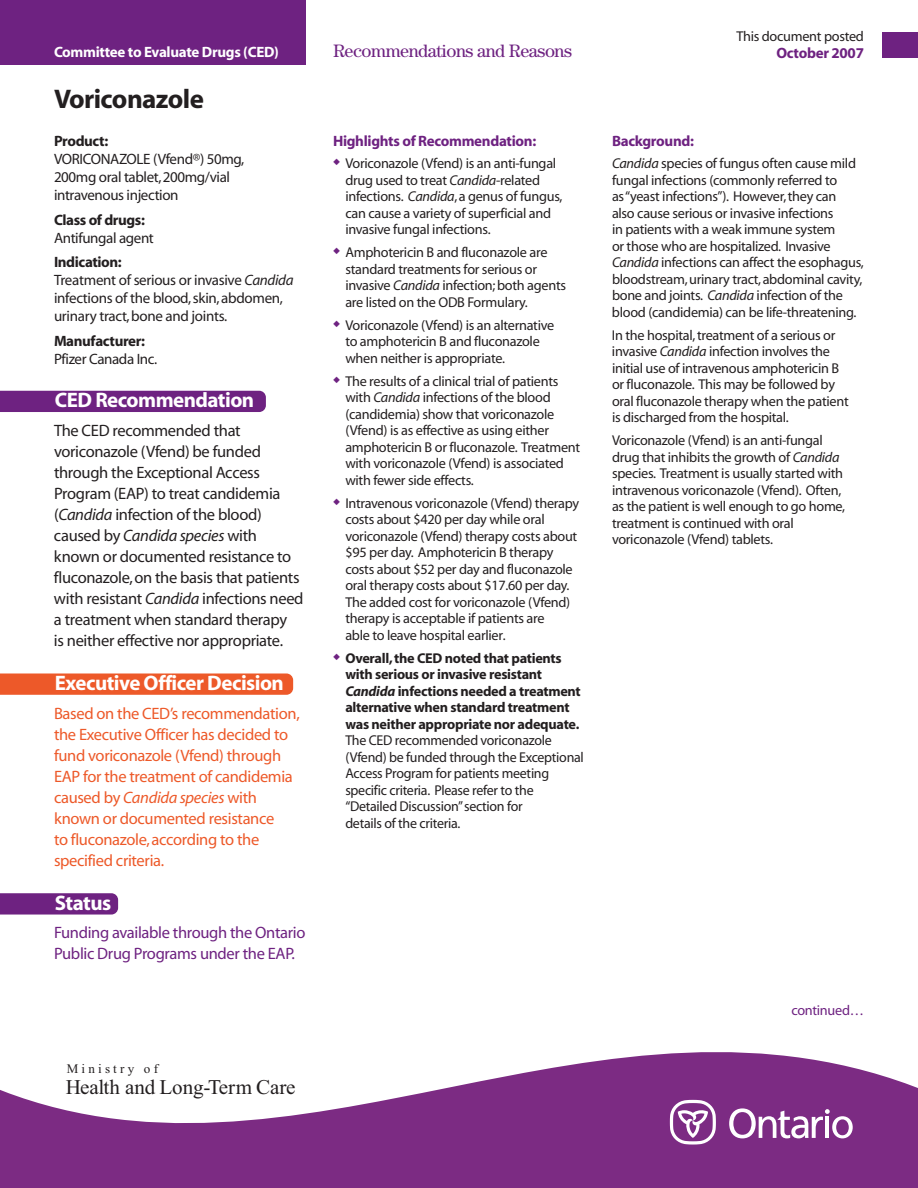
<style>
.page{position:relative;width:918px;height:1188px;background:#fff}
.page>*{position:absolute;margin:0;border:0;box-sizing:border-box;transform-origin:0 0}
.t1{font:27px "Myriad MM 700 600";letter-spacing:-.02em;color:#231f20}
.t2{font:21px "Myriad MM 700 600";letter-spacing:-.025em;color:#fff}
.t3{font:20.85px "Times New Roman";letter-spacing:-.005em;color:#231f20}
.t4{font:18px "Century";letter-spacing:-.025em;color:#6e2281}
.t5{font:16.5px/21px "Myriad MM 400 600";letter-spacing:-.02em;color:#231f20}
.t6{font:16.5px/21px "Myriad MM 400 600";letter-spacing:-.02em;color:#ed5929}
.t7{font:16.5px/21px "Myriad MM 400 600";letter-spacing:-.02em;color:#6e2281}
.t8{font:16.5px "Myriad MM It 400 600";letter-spacing:-.02em;color:#ed5929}
.t9{font:16.5px "Myriad MM It 400 600";letter-spacing:-.02em;color:#231f20}
.t10{font:15px/18px "Myriad MM 400 600";letter-spacing:-.025em;color:#231f20}
.t11{font:15px "Myriad MM 700 600";letter-spacing:-.02em;color:#6e2281}
.t12{font:15px "Myriad MM 700 600";letter-spacing:-.025em;color:#231f20}
.t13{font:15px "Myriad MM 700 600";letter-spacing:-.02em;color:#fff}
.t14{font:14.25px/16.5px "Myriad MM 400 600";letter-spacing:-.02em;color:#231f20}
.t15{font:14.25px/16.5px "Myriad MM 700 600";letter-spacing:-.02em;color:#231f20}
.t16{font:14.25px "Myriad MM 400 600";letter-spacing:-.02em;color:#6e2281}
.t17{font:13.05px "Times New Roman";letter-spacing:.245em;color:#231f20}
.s1{font-family:"Myriad MM It 400 600"}
.s2{font-family:"Myriad MM 400 600"}
.s3{font-family:"Myriad MM It 700 600"}
</style>
<div class="page">
<div style="left:0;top:0;width:306px;height:65px;background:#6e2281"></div>
<div style="left:882px;top:32px;width:36px;height:26px;background:#6e2281"></div>
<svg style="left:0;top:1052px;width:918px;height:136px;fill:#7c2b83"></svg>
<svg style="left:670px;top:1100px;width:46px;height:45px"></svg>
<svg style="left:729px;top:1108px;width:124px;height:30px"></svg>
<div style="left:0;top:674px;width:293px;height:21px;background:#ed5929"></div>
<svg style="left:0;top:893px;width:118px;height:22px;background:#732a85"></svg>
<div style="left:0;top:391px;width:266px;height:21px;background:#6e2281"></div>
<p class="t13" style="left:54px;top:46px;width:226px">Committee to Evaluate Drugs (CED)</p>
<p class="t4" style="left:333px;top:45px;width:241px">Recommendations and Reasons</p>
<h1 class="t1" style="left:54px;top:89px;width:152px">Voriconazole</h1>
<p class="t12" style="left:54px;top:136px;width:56px">Product:</p>
<p class="t10" style="left:54px;top:151px;width:192px">VORICONAZOLE (Vfend®) 50mg,<br>200mg oral tablet, 200mg/vial intravenous injection</p>
<p class="t12" style="left:54px;top:214px;width:93px">Class of drugs:</p>
<p class="t10" style="left:54px;top:230px;width:101px">Antifungal agent</p>
<p class="t12" style="left:54px;top:257px;width:69px">Indication:</p>
<p class="t10" style="left:54px;top:272px;width:241px">Treatment of serious or invasive <span class="s1">Candida </span>infections of the blood, skin, abdomen, urinary tract, bone and joints.</p>
<p class="t12" style="left:54px;top:335px;width:93px">Manufacturer:</p>
<p class="t10" style="left:54px;top:351px;width:105px">Pfizer Canada Inc.</p>
<h2 class="t2" style="left:55px;top:392px;width:201px">CED Recommendation</h2>
<p class="t5" style="left:54px;top:421px;width:228px">The CED recommended that voriconazole (Vfend) be funded through the Exceptional Access<br>Program (EAP) to treat candidemia (<span class="s1">Candida</span> infection of the blood)</p>
<p class="t9" style="left:54px;top:529px;width:204px"><span class="s2">caused by</span> Candida species <span class="s2">with</span></p>
<p class="t5" style="left:54px;top:547px;width:251px">known or documented resistance to fluconazole, on the basis that patients with resistant <span class="s1">Candida</span> infections need a treatment when standard therapy<br>is neither effective nor appropriate.</p>
<h2 class="t2" style="left:55px;top:675px;width:231px">Executive Officer Decision</h2>
<p class="t6" style="left:54px;top:704px;width:247px">Based on the CED’s recommendation, the Executive Officer has decided to fund voriconazole (Vfend) through EAP for the treatment of candidemia</p>
<p class="t8" style="left:54px;top:791px;width:204px"><span class="s2">caused by</span> Candida species <span class="s2">with</span></p>
<p class="t6" style="left:54px;top:809px;width:222px">known or documented resistance to fluconazole, according to the specified criteria.</p>
<h2 class="t2" style="left:55px;top:895px;width:58px">Status</h2>
<p class="t7" style="left:54px;top:924px;width:253px">Funding available through the Ontario<br>Public Drug Programs under the EAP.</p>
<p class="t11" style="left:333px;top:136px;width:205px">Highlights of Recommendation:</p>
<p class="t14" style="left:345px;top:156px;width:219px;text-indent:-12px"><sup>◆</sup> Voriconazole (Vfend) is an anti-fungal drug used to treat <span class="s1">Candida</span>-related infections. <span class="s1">Candida</span>, a genus of fungus, can cause a variety of superficial and invasive fungal infections.</p>
<p class="t14" style="left:345px;top:245px;width:222px;text-indent:-12px"><sup>◆</sup> Amphotericin B and fluconazole are standard treatments for serious or invasive <span class="s1">Candida</span> infection; both agents are listed on the ODB Formulary.</p>
<p class="t14" style="left:345px;top:318px;width:210px;text-indent:-12px"><sup>◆</sup> Voriconazole (Vfend) is an alternative to amphotericin B and fluconazole when neither is appropriate.</p>
<p class="t14" style="left:345px;top:374px;width:236px;text-indent:-12px"><sup>◆</sup> The results of a clinical trial of patients with <span class="s1">Candida</span> infections of the blood (candidemia) show that voriconazole (Vfend) is as effective as using either amphotericin B or fluconazole. Treatment with voriconazole (Vfend) is associated with fewer side effects.</p>
<p class="t14" style="left:345px;top:496px;width:235px;text-indent:-12px"><sup>◆</sup> Intravenous voriconazole (Vfend) therapy costs about $420 per day while oral voriconazole (Vfend) therapy costs about $95 per day. Amphotericin B therapy costs about $52 per day and fluconazole oral therapy costs about $17.60 per day.<br>The added cost for voriconazole (Vfend) therapy is acceptable if patients are<br>able to leave hospital earlier.</p>
<p class="t15" style="left:345px;top:651px;width:237px;text-indent:-12px"><sup>◆</sup> Overall, the CED noted that patients with serious or invasive resistant <span class="s3">Candida</span> infections needed a treatment alternative when standard treatment was neither appropriate nor adequate.</p>
<p class="t14" style="left:345px;top:733px;width:240px">The CED recommended voriconazole (Vfend) be funded through the Exceptional Access Program for patients meeting specific criteria. Please refer to the “Detailed Discussion” section for<br>details of the criteria.</p>
<p class="t17" style="left:67px;top:1064px;width:93px">Ministry of</p>
<h3 class="t3" style="left:66px;top:1080px;width:231px">Health and Long-Term Care</h3>
<p class="t14" style="left:736px;top:29px;width:129px">This document posted</p>
<p class="t11" style="left:776px;top:47px;width:89px">October 2007</p>
<p class="t11" style="left:612px;top:136px;width:84px">Background:</p>
<p class="t14" style="left:612px;top:156px;width:253px"><span class="s1">Candida</span> species of fungus often cause mild fungal infections (commonly referred to<br>as “yeast infections”). However, they can<br>also cause serious or invasive infections<br>in patients with a weak immune system<br>or those who are hospitalized. Invasive <span class="s1">Candida</span> infections can affect the esophagus, bloodstream, urinary tract, abdominal cavity, bone and joints. <span class="s1">Candida</span> infection of the blood (candidemia) can be life-threatening.</p>
<p class="t14" style="left:612px;top:328px;width:238px">In the hospital, treatment of a serious or invasive <span class="s1">Candida</span> infection involves the initial use of intravenous amphotericin B or fluconazole. This may be followed by oral fluconazole therapy when the patient is discharged from the hospital.</p>
<p class="t14" style="left:612px;top:433px;width:235px">Voriconazole (Vfend) is an anti-fungal drug that inhibits the growth of <span class="s1">Candida </span>species. Treatment is usually started with intravenous voriconazole (Vfend). Often, as the patient is well enough to go home, treatment is continued with oral voriconazole (Vfend) tablets.</p>
<p class="t16" style="left:791px;top:1004px;width:74px">continued…</p>
</div>
